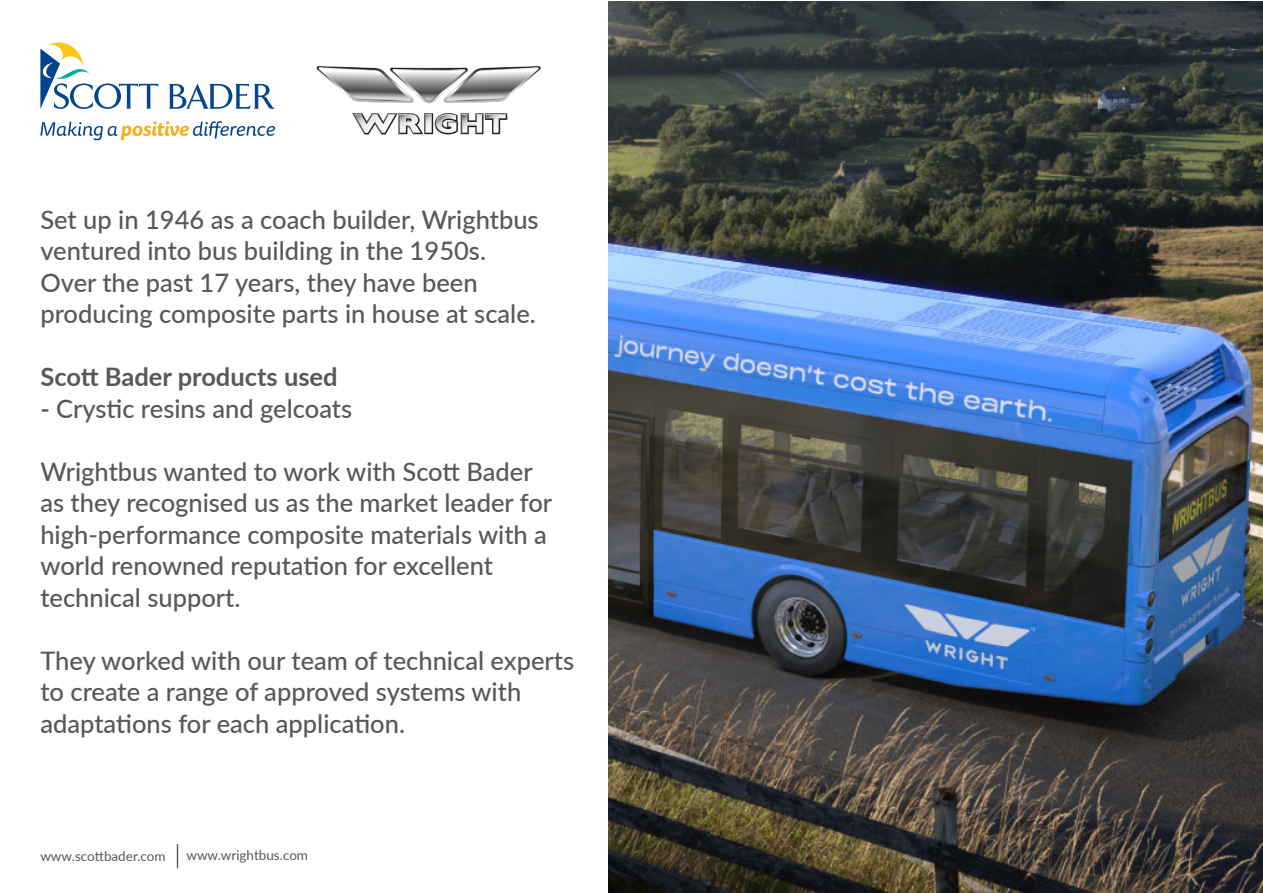
<style>
.page{position:relative;width:1263px;height:893px;background:#fff}
.page>*{position:absolute;margin:0;border:0;box-sizing:border-box;transform-origin:0 0}
.t1{font:500 25.5px/31.5px "Lato";color:#57585a}
.t2{font:700 25.5px "Lato";color:#57585a}
.t3{font:13.5px "Lato";color:#57585a}
.s1{font-weight:700}
</style>
<div class="page">
<svg style="left:169px;top:83px;width:106px;height:26px"></svg>
<svg style="left:40px;top:43px;width:118px;height:66px"></svg>
<svg style="left:40px;top:121px;width:235px;height:19px"></svg>
<svg style="left:177px;top:844px;width:1px;height:24px"></svg>
<img style="left:608px;top:1px;width:655px;height:892px">
<img style="left:316px;top:66px;width:225px;height:69px">
<p class="t1" style="left:40px;top:203px;width:500px">Set up in 1946 as a coach builder, Wrightbus ventured into bus building in the 1950s.</p>
<p class="t1" style="left:40px;top:266px;width:439px">Over the past 17 years, they have been</p>
<p class="t1" style="left:40px;top:297px;width:497px">producing composite parts in house at scale.</p>
<p class="t2" style="left:40px;top:358px;width:299px">Scott Bader products used</p>
<p class="t1" style="left:40px;top:392px;width:313px"><span class="s1">-</span> Crystic resins and gelcoats</p>
<p class="t1" style="left:40px;top:455px;width:513px">Wrightbus wanted to work with Scott Bader as they recognised us as the market leader for high-performance composite materials with a world renowned reputation for excellent</p>
<p class="t1" style="left:40px;top:581px;width:202px">technical support.</p>
<p class="t1" style="left:40px;top:644px;width:535px">They worked with our team of technical experts to create a range of approved systems with</p>
<p class="t1" style="left:40px;top:707px;width:366px">adaptations for each application.</p>
<p class="t3" style="left:40px;top:846px;width:127px">www.scottbader.com</p>
<p class="t3" style="left:186px;top:845px;width:123px">www.wrightbus.com</p>
</div>
